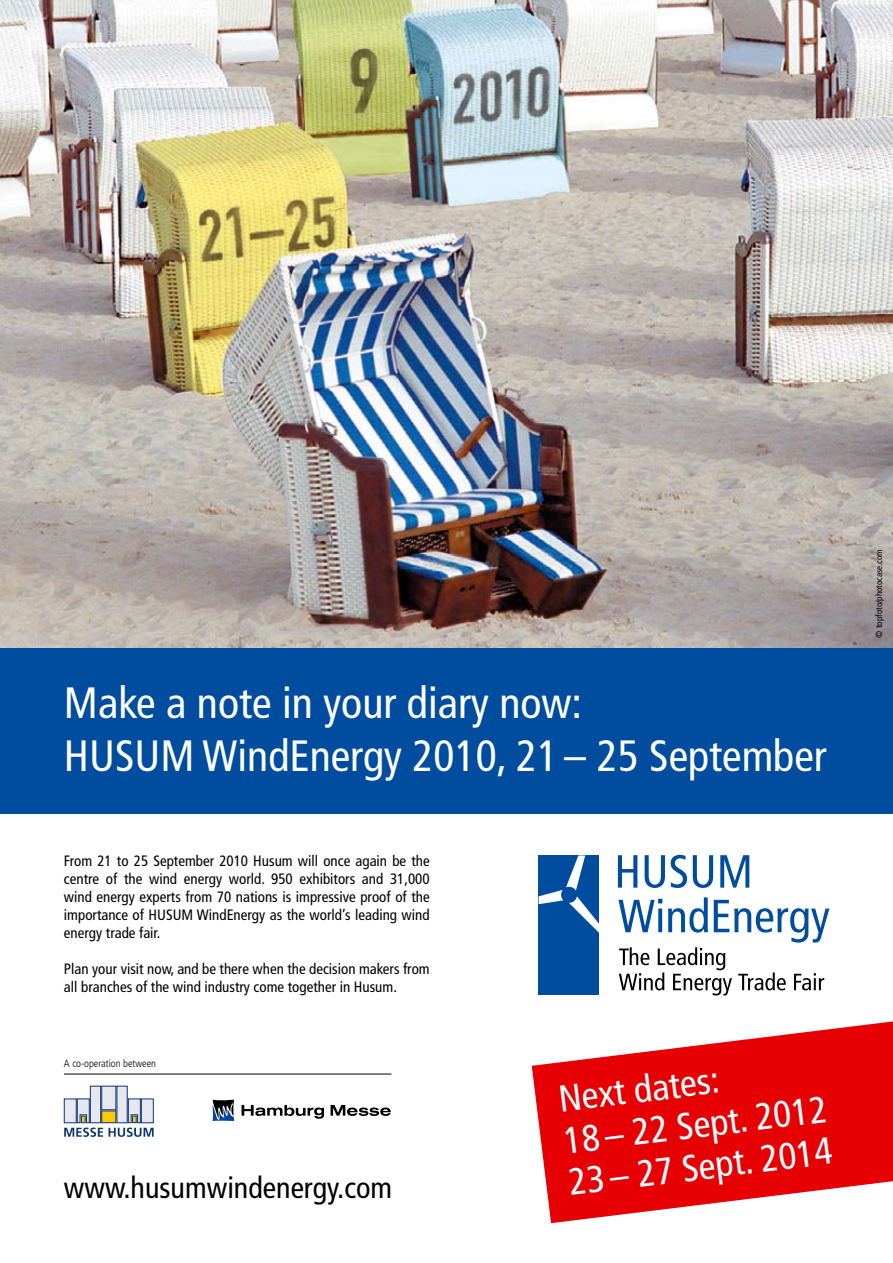
<style>
.page{position:relative;width:893px;height:1263px;background:#fff}
.page>*{position:absolute;margin:0;border:0;box-sizing:border-box;transform-origin:0 0}
.t1{font:condensed 43.8px/52.5px "Frutiger";color:#fff}
.t2{font:condensed 37.5px/42px "Frutiger";color:#fff}
.t3{font:condensed 30px "Frutiger";color:#000}
.t4{font:condensed 15px/18px "Frutiger";color:#000;text-align:justify}
.t5{font:300 condensed 10.5px "Frutiger";color:#000}
.t6{font:condensed 9px "Frutiger";color:#000}
</style>
<div class="page">
<img style="left:0;top:0;width:893px;height:648px">
<div style="left:0;top:648px;width:893px;height:166px;background:#004d9f"></div>
<div style="left:539px;top:855px;width:60px;height:140px;background:#004d9f"></div>
<svg style="left:539px;top:855px;width:60px;height:78px"></svg>
<svg style="left:618px;top:855px;width:19px;height:33px"></svg>
<svg style="left:645px;top:855px;width:20px;height:33px"></svg>
<svg style="left:671px;top:855px;width:16px;height:33px"></svg>
<svg style="left:693px;top:855px;width:20px;height:33px"></svg>
<svg style="left:720px;top:855px;width:29px;height:33px"></svg>
<svg style="left:618px;top:897px;width:211px;height:98px"></svg>
<hr style="left:64px;top:1074px;width:327px;height:1px;background:#000">
<div style="left:90px;top:1086px;width:11px;height:37px;background:#e7e7f0"></div>
<div style="left:90px;top:1086px;width:11px;height:37px;border:1px solid #0e3672"></div>
<div style="left:102px;top:1086px;width:14px;height:24px;background:#e7e7f0"></div>
<div style="left:101px;top:1086px;width:15px;height:24px;border:1px solid #0e3672"></div>
<div style="left:117px;top:1086px;width:10px;height:37px;background:#e7e7f0"></div>
<div style="left:102px;top:1111px;width:14px;height:12px;background:#fdca00"></div>
<div style="left:101px;top:1111px;width:15px;height:12px;border:1px solid #0e3672"></div>
<svg style="left:64px;top:1098px;width:39px;height:39px"></svg>
<svg style="left:109px;top:1098px;width:45px;height:39px"></svg>
<svg style="left:242px;top:1105px;width:82px;height:14px"></svg>
<svg style="left:331px;top:1105px;width:60px;height:11px"></svg>
<svg style="left:212px;top:1099px;width:23px;height:22px"></svg>
<svg style="left:532px;top:1021px;width:361px;height:202px;fill:#e60004"></svg>
<h1 class="t1" style="left:64px;top:677px;width:764px">Make a note in your diary now:<br>HUSUM WindEnergy 2010, 21 – 25 September</h1>
<p class="t4" style="left:64px;top:852px;width:367px">From 21 to 25 September 2010 Husum will once again be the centre of the wind energy world. 950 exhibitors and 31,000 wind energy experts from 70 nations is impressive proof of the importance of HUSUM WindEnergy as the world’s leading wind energy trade fair.</p>
<p class="t4" style="left:64px;top:960px;width:367px">Plan your visit now, and be there when the decision makers from all branches of the wind industry come together in Husum.</p>
<p class="t5" style="left:64px;top:1057px;width:94px">A co-operation between</p>
<h3 class="t3" style="left:64px;top:1170px;width:330px">www.husumwindenergy.com</h3>
<h2 class="t2" style="left:556px;top:1078px;width:267px;rotate:-7deg">Next dates:<br>18 – 22 Sept. 2012<br>23 – 27 Sept. 2014</h2>
<p class="t6" style="left:874px;top:638px;width:90px;rotate:-90deg">© topfoto/photocase.com</p>
</div>
